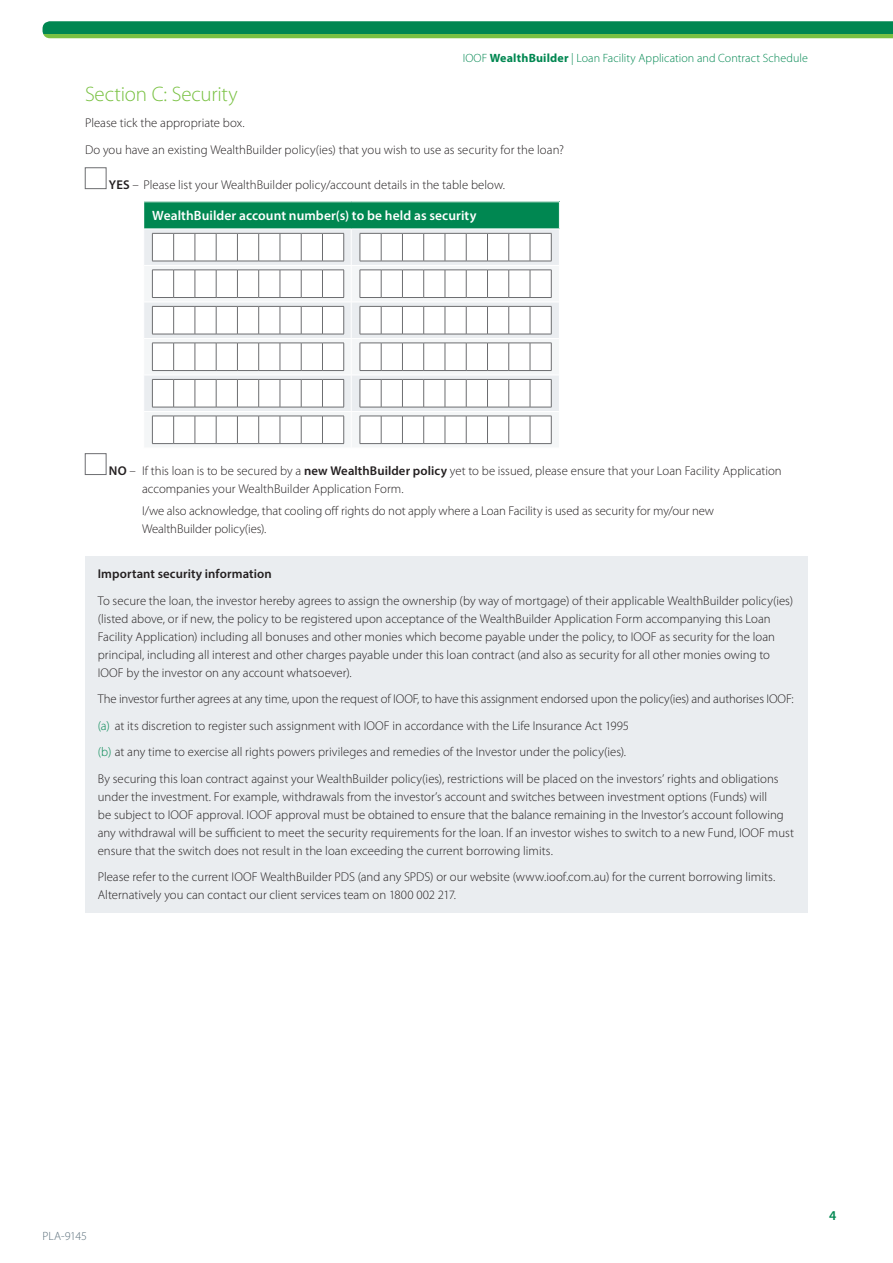
<style>
.page{position:relative;width:893px;height:1263px;background:#fff}
.page>*{position:absolute;margin:0;border:0;box-sizing:border-box;transform-origin:0 0}
.t1{font:300 21px "Myriad Pro";letter-spacing:-.01em;color:#79c142}
.t2{font:600 13.5px "Myriad Pro";letter-spacing:.005em;color:#fff}
.t3{font:600 13.5px "Myriad Pro";color:#008751}
.t4{font:300 12.75px/18px "Myriad Pro";color:#231f20}
.t5{font:600 12.75px "Myriad Pro";letter-spacing:.01em;color:#231f20}
.t6{font:300 12px "Myriad Pro";letter-spacing:.005em;color:#008751}
.t7{font:300 12px "Myriad Pro";letter-spacing:-.025em;color:#5b6f7b}
.s1{font-weight:700}
.s2{font-weight:600}
.s3{color:#008751}
</style>
<div class="page">
<svg style="left:43px;top:21px;width:850px;height:17px;background:#209650"></svg>
<div style="left:85px;top:168px;width:21px;height:21px;background:#fff;border:1px solid #6c6d70"></div>
<div style="left:144px;top:202px;width:415px;height:27px;background:#008751"></div>
<svg style="left:144px;top:230px;width:415px;height:35px;background:#e7e9ec"></svg>
<svg style="left:144px;top:266px;width:415px;height:181px;fill:#f4f6f7"></svg>
<svg style="left:559px;top:202px;width:1px;height:27px"></svg>
<hr style="left:351px;top:229px;width:1px;height:36px;background:#fff">
<hr style="left:351px;top:266px;width:1px;height:36px;background:#fff">
<hr style="left:351px;top:302px;width:1px;height:36px;background:#fff">
<hr style="left:351px;top:339px;width:1px;height:36px;background:#fff">
<hr style="left:351px;top:375px;width:1px;height:36px;background:#fff">
<hr style="left:351px;top:412px;width:1px;height:36px;background:#fff">
<hr style="left:144px;top:302px;width:207px;height:1px;background:#fff">
<hr style="left:351px;top:302px;width:209px;height:1px;background:#fff">
<hr style="left:144px;top:338px;width:207px;height:1px;background:#fff">
<hr style="left:351px;top:338px;width:209px;height:1px;background:#fff">
<hr style="left:144px;top:375px;width:207px;height:1px;background:#fff">
<hr style="left:351px;top:375px;width:209px;height:1px;background:#fff">
<hr style="left:144px;top:411px;width:207px;height:1px;background:#fff">
<hr style="left:351px;top:411px;width:209px;height:1px;background:#fff">
<svg style="left:152px;top:233px;width:192px;height:29px"></svg>
<svg style="left:360px;top:233px;width:192px;height:29px"></svg>
<svg style="left:152px;top:270px;width:192px;height:28px"></svg>
<svg style="left:360px;top:270px;width:192px;height:28px"></svg>
<svg style="left:152px;top:306px;width:192px;height:29px"></svg>
<svg style="left:360px;top:306px;width:192px;height:29px"></svg>
<svg style="left:152px;top:343px;width:192px;height:28px"></svg>
<svg style="left:360px;top:343px;width:192px;height:28px"></svg>
<svg style="left:152px;top:379px;width:192px;height:29px"></svg>
<svg style="left:360px;top:379px;width:192px;height:29px"></svg>
<svg style="left:152px;top:416px;width:192px;height:28px"></svg>
<svg style="left:360px;top:416px;width:192px;height:28px"></svg>
<div style="left:85px;top:453px;width:21px;height:22px;background:#fff;border:1px solid #6c6d70"></div>
<div style="left:85px;top:556px;width:723px;height:356px;background:#eaedf0"></div>
<p class="t6" style="left:463px;top:51px;width:347px">IOOF <span class="s1">WealthBuilder</span> | Loan Facility Application and Contract Schedule</p>
<h1 class="t1" style="left:85px;top:81px;width:154px">Section C: Security</h1>
<p class="t4" style="left:85px;top:110px;width:480px;line-height:26.5px">Please tick the appropriate box.<br>Do you have an existing WealthBuilder policy(ies) that you wish to use as security for the loan?</p>
<p class="t4" style="left:109px;top:175px;width:398px"><span class="s2">YES</span> – Please list your WealthBuilder policy/account details in the table below.</p>
<p class="t2" style="left:152px;top:207px;width:326px">WealthBuilder account number(s) to be held as security</p>
<p class="t4" style="left:142px;top:461px;width:641px;text-indent:-33px"><span class="s2">NO</span> – If this loan is to be secured by a <span class="s2">new WealthBuilder policy</span> yet to be issued, please ensure that your Loan Facility Application accompanies your WealthBuilder Application Form.</p>
<p class="t4" style="left:142px;top:502px;width:574px">I/we also acknowledge, that cooling off rights do not apply where a Loan Facility is used as security for my/our new<br>WealthBuilder policy(ies).</p>
<p class="t5" style="left:98px;top:566px;width:175px">Important security information</p>
<p class="t4" style="left:98px;top:591px;width:697px">To secure the loan, the investor hereby agrees to assign the ownership (by way of mortgage) of their applicable WealthBuilder policy(ies) (listed above, or if new, the policy to be registered upon acceptance of the WealthBuilder Application Form accompanying this Loan Facility Application) including all bonuses and other monies which become payable under the policy, to IOOF as security for the loan principal, including all interest and other charges payable under this loan contract (and also as security for all other monies owing to IOOF by the investor on any account whatsoever).</p>
<p class="t4" style="left:98px;top:686px;width:697px;line-height:26.5px">The investor further agrees at any time, upon the request of IOOF, to have this assignment endorsed upon the policy(ies) and authorises IOOF: <span class="s3">(a)</span> at its discretion to register such assignment with IOOF in accordance with the Life Insurance Act 1995<br><span class="s3">(b)</span> at any time to exercise all rights powers privileges and remedies of the Investor under the policy(ies).<br>By securing this loan contract against your WealthBuilder policy(ies), restrictions will be placed on the investors’ rights and obligations</p>
<p class="t4" style="left:98px;top:787px;width:698px">under the investment. For example, withdrawals from the investor’s account and switches between investment options (Funds) will<br>be subject to IOOF approval. IOOF approval must be obtained to ensure that the balance remaining in the Investor’s account following any withdrawal will be sufficient to meet the security requirements for the loan. If an investor wishes to switch to a new Fund, IOOF must ensure that the switch does not result in the loan exceeding the current borrowing limits.</p>
<p class="t4" style="left:98px;top:868px;width:679px">Please refer to the current IOOF WealthBuilder PDS (and any SPDS) or our website (www.ioof.com.au) for the current borrowing limits.<br>Alternatively you can contact our client services team on 1800 002 217.</p>
<p class="t7" style="left:43px;top:1229px;width:46px">PLA-9145</p>
<p class="t3" style="left:829px;top:1207px;width:9px">4</p>
</div>
